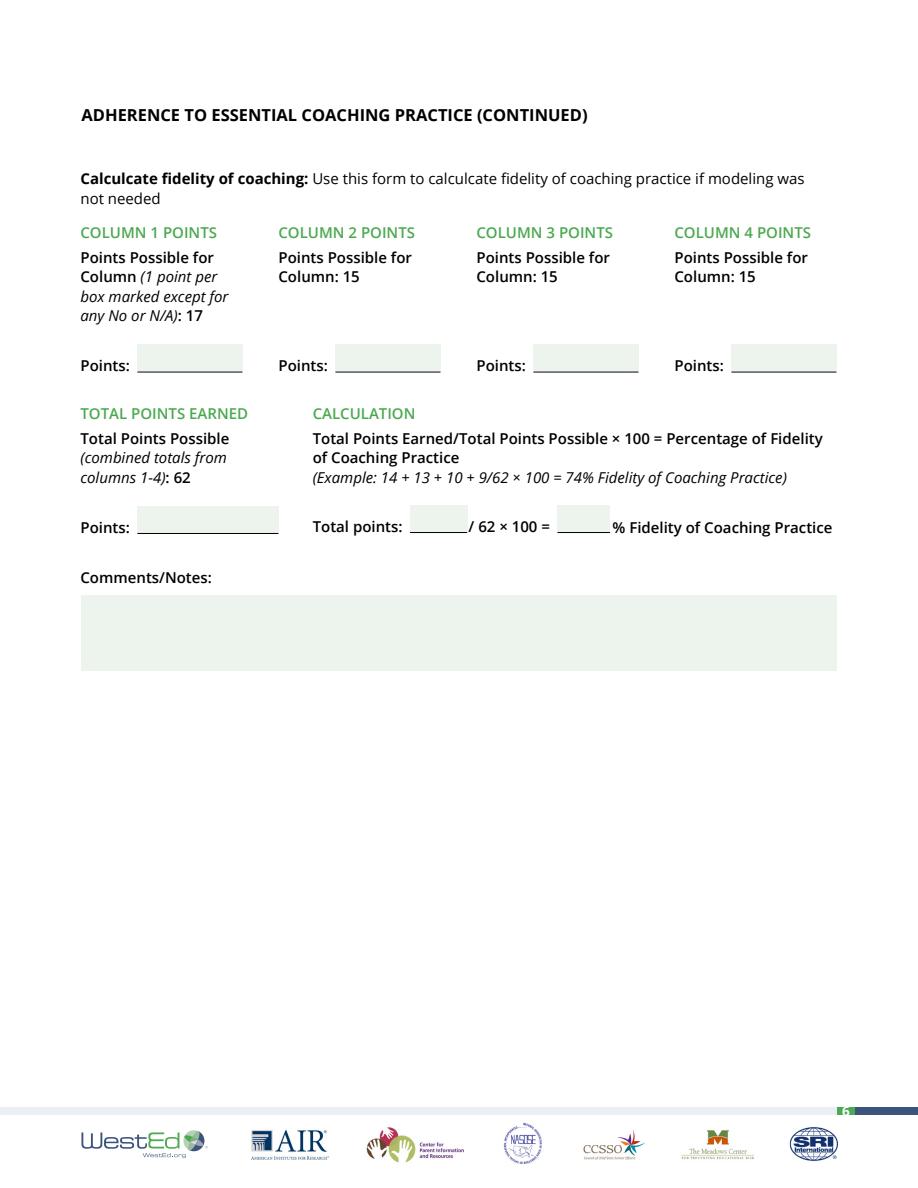
<style>
.page{position:relative;width:918px;height:1188px;background:#fff}
.page>*{position:absolute;margin:0;border:0;box-sizing:border-box;transform-origin:0 0}
.t1{font:700 16.5px "Open Sans";color:#000}
.Form_field_names{font:600 15px/24.9px "Open Sans";color:#000}
.t2{font:italic 15px/19.5px "Open Sans";color:#000}
.t3{font:15px/19.5px "Open Sans";color:#000}
.t4{font:700 13.5px "Open Sans";color:#fff}
.s1{font-weight:700}
.s2{color:#4ca950}
.s3{font-weight:600;font-style:normal}
</style>
<div class="page">
<div style="left:137px;top:506px;width:141px;height:27px;background:#edf3ed"></div>
<div style="left:410px;top:505px;width:57px;height:27px;background:#edf3ed"></div>
<div style="left:557px;top:505px;width:53px;height:27px;background:#edf3ed"></div>
<div style="left:81px;top:595px;width:756px;height:76px;background:#edf3ed"></div>
<div style="left:137px;top:344px;width:105px;height:27px;background:#edf3ed"></div>
<div style="left:335px;top:344px;width:105px;height:27px;background:#edf3ed"></div>
<div style="left:533px;top:344px;width:105px;height:27px;background:#edf3ed"></div>
<div style="left:731px;top:344px;width:105px;height:27px;background:#edf3ed"></div>
<hr style="left:137px;top:372px;width:105px;height:1px;background:#000">
<hr style="left:335px;top:372px;width:105px;height:1px;background:#000">
<hr style="left:533px;top:372px;width:105px;height:1px;background:#000">
<hr style="left:731px;top:372px;width:105px;height:1px;background:#000">
<hr style="left:137px;top:533px;width:141px;height:1px;background:#000">
<hr style="left:410px;top:532px;width:57px;height:1px;background:#000">
<hr style="left:557px;top:532px;width:53px;height:1px;background:#000">
<div style="left:0;top:1107px;width:918px;height:7px;background:#e9eff5"></div>
<div style="left:837px;top:1107px;width:81px;height:7px;background:#4ca950"></div>
<div style="left:855px;top:1107px;width:63px;height:7px;background:#3c547c"></div>
<svg style="left:81px;top:1130px;width:127px;height:28px"></svg>
<img style="left:251px;top:1130px;width:78px;height:30px">
<img style="left:366px;top:1127px;width:98px;height:36px">
<img style="left:503px;top:1122px;width:39px;height:42px">
<img style="left:583px;top:1130px;width:62px;height:30px">
<img style="left:681px;top:1130px;width:73px;height:30px">
<img style="left:789px;top:1127px;width:49px;height:34px">
<h4 class="t1" style="left:81px;top:103px;width:508px">ADHERENCE TO ESSENTIAL COACHING PRACTICE (CONTINUED)</h4>
<p class="t3" style="left:80px;top:169px;width:726px"><span class="s1">Calculcate fidelity of coaching:</span> Use this form to calculcate fidelity of coaching practice if modeling was not needed</p>
<p class="Form_field_names" style="left:80px;top:220px;width:138px"><span class="s2">COLUMN 1 POINTS<br></span>Points Possible for</p>
<p class="t2" style="left:80px;top:267px;width:150px"><span class="s3">Column</span> (1 point per box marked except for any No or N/A)<span class="s3">: 17</span></p>
<p class="Form_field_names" style="left:80px;top:353px;width:51px">Points:</p>
<p class="Form_field_names" style="left:278px;top:220px;width:138px"><span class="s2">COLUMN 2 POINTS<br></span>Points Possible for</p>
<p class="Form_field_names" style="left:278px;top:264px;width:83px">Column: 15</p>
<p class="Form_field_names" style="left:476px;top:220px;width:138px"><span class="s2">COLUMN 3 POINTS<br></span>Points Possible for</p>
<p class="Form_field_names" style="left:476px;top:264px;width:83px">Column: 15</p>
<p class="Form_field_names" style="left:674px;top:220px;width:138px"><span class="s2">COLUMN 4 POINTS<br></span>Points Possible for</p>
<p class="Form_field_names" style="left:674px;top:264px;width:83px">Column: 15</p>
<p class="Form_field_names" style="left:278px;top:353px;width:51px">Points:</p>
<p class="Form_field_names" style="left:476px;top:353px;width:51px">Points:</p>
<p class="Form_field_names" style="left:674px;top:353px;width:51px">Points:</p>
<p class="Form_field_names" style="left:80px;top:401px;width:169px"><span class="s2">TOTAL POINTS EARNED<br></span>Total Points Possible</p>
<p class="t2" style="left:80px;top:448px;width:148px">(combined totals from columns 1-4)<span class="s3">: 62</span></p>
<p class="Form_field_names" style="left:80px;top:515px;width:51px">Points:</p>
<p class="Form_field_names" style="left:80px;top:564px;width:133px">Comments/Notes:</p>
<p class="Form_field_names" style="left:313px;top:401px;width:512px"><span class="s2">CALCULATION<br></span>Total Points Earned/Total Points Possible × 100 = Percentage of Fidelity</p>
<p class="t2" style="left:313px;top:448px;width:476px"><span class="s3">of Coaching Practice<br></span>(Example: 14 + 13 + 10 + 9/62 × 100 = 74% Fidelity of Coaching Practice)</p>
<p class="Form_field_names" style="left:313px;top:514px;width:91px">Total points:</p>
<p class="Form_field_names" style="left:469px;top:514px;width:83px">/ 62 × 100 =</p>
<p class="Form_field_names" style="left:613px;top:515px;width:221px">% Fidelity of Coaching Practice</p>
<p class="t4" style="left:842px;top:1101px;width:9px">6</p>
</div>
